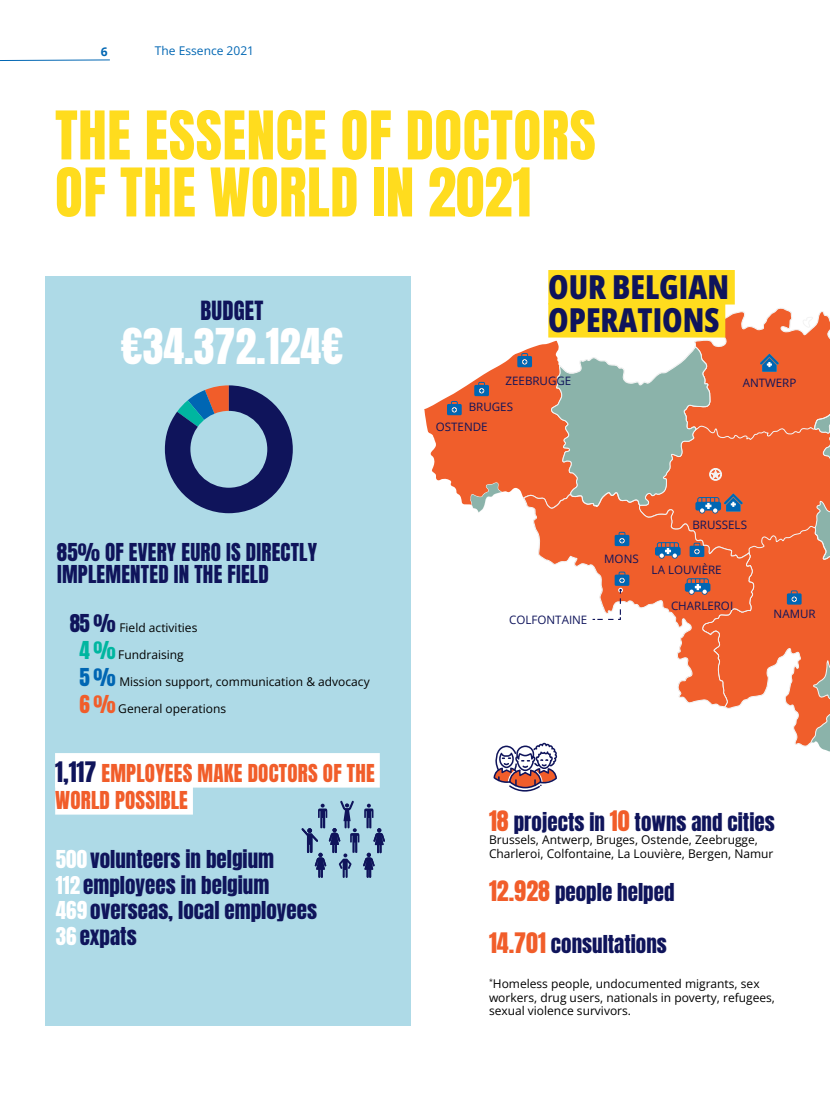
<style>
.page{position:relative;width:830px;height:1106px;background:#fff}
.page>*{position:absolute;margin:0;border:0;box-sizing:border-box;transform-origin:0 0}
.t1{font:57px/57px "Anton";letter-spacing:.01em;color:#ffdc1e}
.t2{font:42px "Anton";color:#fff}
.t3{font:33px/33px "Open Sans";color:#0f145b}
.t4{font:22.5px "Anton";letter-spacing:.01em;color:#0f145b}
.t5{font:21px/25.5px "Anton";color:#0f145b}
.t6{font:21px/27px "Anton";letter-spacing:.01em;color:#f15d2a}
.t7{font:12px/13.5px "Open Sans";color:#000}
.t8{font:12px "Open Sans";color:#0066b3}
.t9{font:700 12px "Open Sans";color:#0066b3}
.t10{font:11.55px/20.2px "Open Sans";color:#0f145b}
.s1{font-family:"Anton";font-size:21px;color:#0f145b}
.s2{font-family:"Anton";font-size:21px;color:#00b6a0}
.s3{font-family:"Anton";font-size:21px;color:#0066b3}
.s4{font-family:"Anton";font-size:21px;color:#f15d2a}
.s5{font-size:24px;color:#0f145b}
.s6{color:#fff}
.s7{font-size:24px;color:#f15d2a}
</style>
<div class="page">
<svg style="left:0;top:59px;width:110px;height:2px"></svg>
<div style="left:45px;top:276px;width:365px;height:750px;background:#aedae7"></div>
<svg style="left:165px;top:385px;width:128px;height:128px"></svg>
<div style="left:190px;top:411px;width:77px;height:77px;background:#aedae7;border-radius:50%"></div>
<div style="left:55px;top:753px;width:324px;height:34px;background:#fff"></div>
<div style="left:55px;top:780px;width:138px;height:34px;background:#fff"></div>
<svg style="left:301px;top:800px;width:84px;height:78px"></svg>
<div style="left:548px;top:270px;width:186px;height:34px;background:#ffdc1e"></div>
<div style="left:548px;top:303px;width:177px;height:34px;background:#ffdc1e"></div>
<svg style="left:424px;top:308px;width:405px;height:484px"></svg>
<p class="t9" style="left:101px;top:43px;width:8px">6</p>
<p class="t8" style="left:155px;top:43px;width:101px">The Essence 2021</p>
<h1 class="t1" style="left:55px;top:111px;width:542px">THE ESSENCE OF DOCTORS<br>OF THE WORLD IN 2021</h1>
<h3 class="t4" style="left:200px;top:299px;width:64px">BUDGET</h3>
<h2 class="t2" style="left:121px;top:324px;width:224px">€34.372.124€</h2>
<h3 class="t5" style="left:57px;top:542px;width:261px;line-height:21.9px">85% OF EVERY EURO IS DIRECTLY<br>IMPLEMENTED IN THE FIELD</h3>
<p class="t7" style="left:70px;top:620px;width:129px"><span class="s1">85 %</span> Field activities</p>
<p class="t7" style="left:79px;top:647px;width:106px"><span class="s2">4 %</span> Fundraising</p>
<p class="t7" style="left:79px;top:674px;width:291px"><span class="s3">5 %</span> Mission support, communication &amp; advocacy</p>
<p class="t7" style="left:79px;top:701px;width:148px"><span class="s4">6 %</span> General operations</p>
<h3 class="t6" style="left:55px;top:761px;width:321px"><span class="s5">1,117</span> EMPLOYEES MAKE DOCTORS OF THE<br>WORLD POSSIBLE</h3>
<h3 class="t5" style="left:56px;top:848px;width:262px"><span class="s6">500</span> volunteers in belgium<br><span class="s6">112</span> employees in belgium<br><span class="s6">469</span> overseas, local employees<br><span class="s6">36</span> expats</h3>
<h3 class="t3" style="left:548px;top:270px;width:182px">OUR BELGIAN<br>OPERATIONS</h3>
<p class="t10" style="left:505px;top:370px;width:67px">ZEEBRUGGE</p>
<p class="t10" style="left:435px;top:396px;width:79px;text-indent:33px">BRUGES<br>OSTENDE</p>
<p class="t10" style="left:742px;top:372px;width:55px">ANTWERP</p>
<p class="t10" style="left:509px;top:609px;width:80px">COLFONTAINE</p>
<p class="t10" style="left:604px;top:548px;width:36px">MONS</p>
<p class="t10" style="left:692px;top:515px;width:56px">BRUSSELS</p>
<p class="t10" style="left:651px;top:559px;width:72px">LA LOUVIÈRE</p>
<p class="t10" style="left:670px;top:595px;width:64px">CHARLEROI</p>
<p class="t10" style="left:773px;top:603px;width:44px">NAMUR</p>
<h3 class="t5" style="left:488px;top:810px;width:287px"><span class="s7">18</span> projects in <span class="s7">10</span> towns and cities</h3>
<p class="t7" style="left:488px;top:832px;width:286px">Brussels, Antwerp, Bruges, Ostende, Zeebrugge,<br>Charleroi, Colfontaine, La Louvière, Bergen, Namur</p>
<h3 class="t5" style="left:488px;top:881px;width:187px"><span class="s7">12.928</span> people helped</h3>
<h3 class="t5" style="left:488px;top:933px;width:179px"><span class="s7">14.701</span> consultations</h3>
<p class="t7" style="left:488px;top:976px;width:287px"><sup>*</sup>Homeless people, undocumented migrants, sex workers, drug users, nationals in poverty, refugees, sexual violence survivors.</p>
</div>
